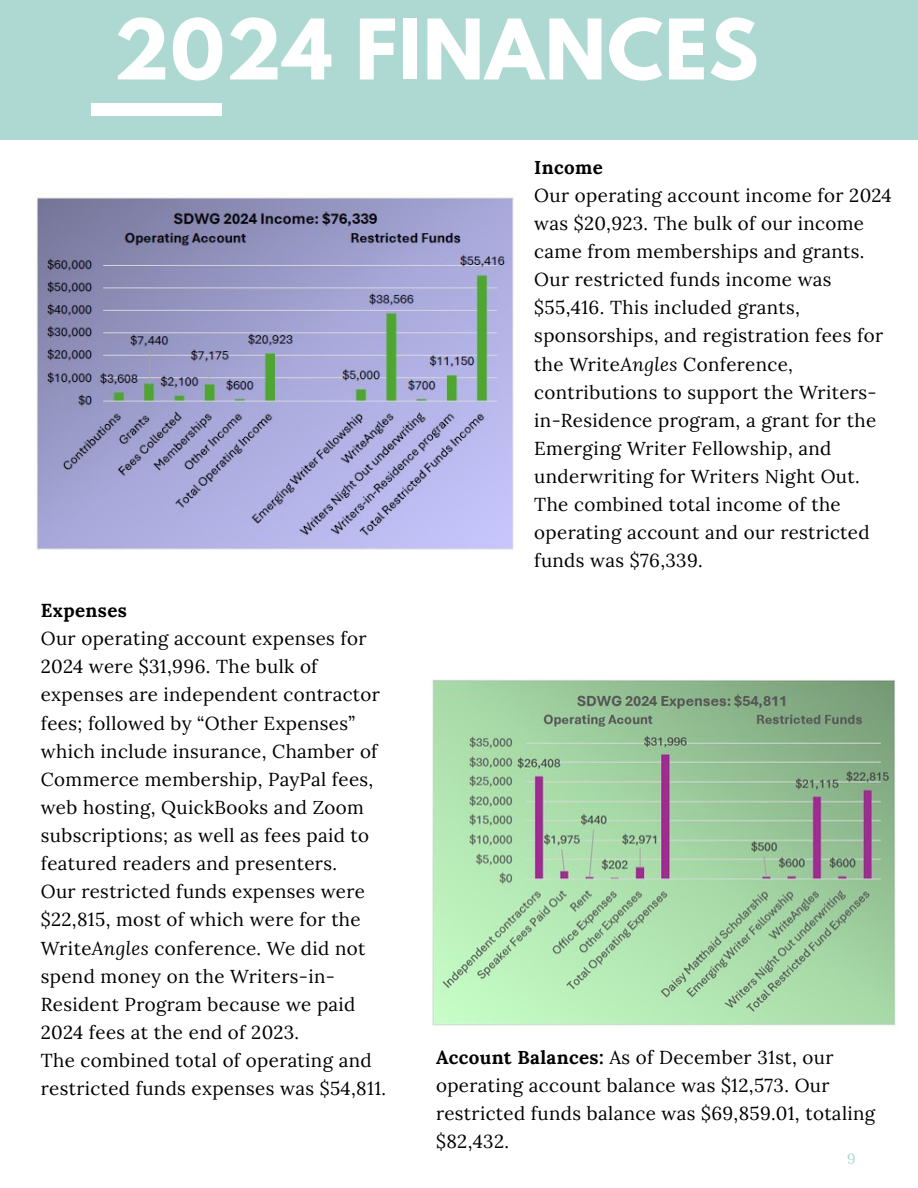
<style>
.page{position:relative;width:918px;height:1188px;background:#fff}
.page>*{position:absolute;margin:0;border:0;box-sizing:border-box;transform-origin:0 0}
.t1{font:700 73.95px "League Spartan";letter-spacing:.02em;color:#fff}
.t2{font:18.75px/28.2px "Lora";letter-spacing:.02em;color:#000}
.t3{font:700 18.75px "Lora";letter-spacing:.02em;color:#000}
.t4{font:14.85px "Lora";color:#add9d2}
.s1{font-style:italic}
.s2{font-weight:700}
</style>
<div class="page">
<div style="left:0;top:0;width:918px;height:140px;background:#add9d2"></div>
<div style="left:92px;top:103px;width:130px;height:12px;background:#fff"></div>
<img style="left:34px;top:197px;width:480px;height:353px">
<img style="left:432px;top:679px;width:464px;height:347px">
<p class="t1" style="left:114px;top:13px;width:646px">2024 FINANCES</p>
<p class="t3" style="left:534px;top:155px;width:70px">Income</p>
<p class="t2" style="left:534px;top:181px;width:359px">Our operating account income for 2024 was $20,923. The bulk of our income came from memberships and grants.</p>
<p class="t2" style="left:534px;top:265px;width:350px">Our restricted funds income was $55,416. This included grants, sponsorships, and registration fees for the Write<span class="s1">Angles</span> Conference, contributions to support the Writers&shy;in-Residence program, a grant for the Emerging Writer Fellowship, and underwriting for Writers Night Out.</p>
<p class="t2" style="left:534px;top:490px;width:337px">The combined total income of the operating account and our restricted funds was $76,339.</p>
<p class="t3" style="left:41px;top:598px;width:88px">Expenses</p>
<p class="t2" style="left:41px;top:624px;width:341px">Our operating account expenses for 2024 were $31,996. The bulk of expenses are independent contractor fees; followed by “Other Expenses” which include insurance, Chamber of Commerce membership, PayPal fees, web hosting, QuickBooks and Zoom subscriptions; as well as fees paid to featured readers and presenters.</p>
<p class="t2" style="left:41px;top:877px;width:326px">Our restricted funds expenses were $22,815, most of which were for the<br>Write<span class="s1">Angles</span> conference. We did not spend money on the Writers-in-<br>Resident Program because we paid<br>2024 fees at the end of 2023.</p>
<p class="t2" style="left:41px;top:1046px;width:347px">The combined total of operating and restricted funds expenses was $54,811.</p>
<p class="t2" style="left:436px;top:1043px;width:441px"><span class="s2">Account Balances:</span> As of December 31st, our operating account balance was $12,573. Our restricted funds balance was $69,859.01, totaling $82,432.</p>
<p class="t4" style="left:847px;top:1149px;width:10px">9</p>
</div>
